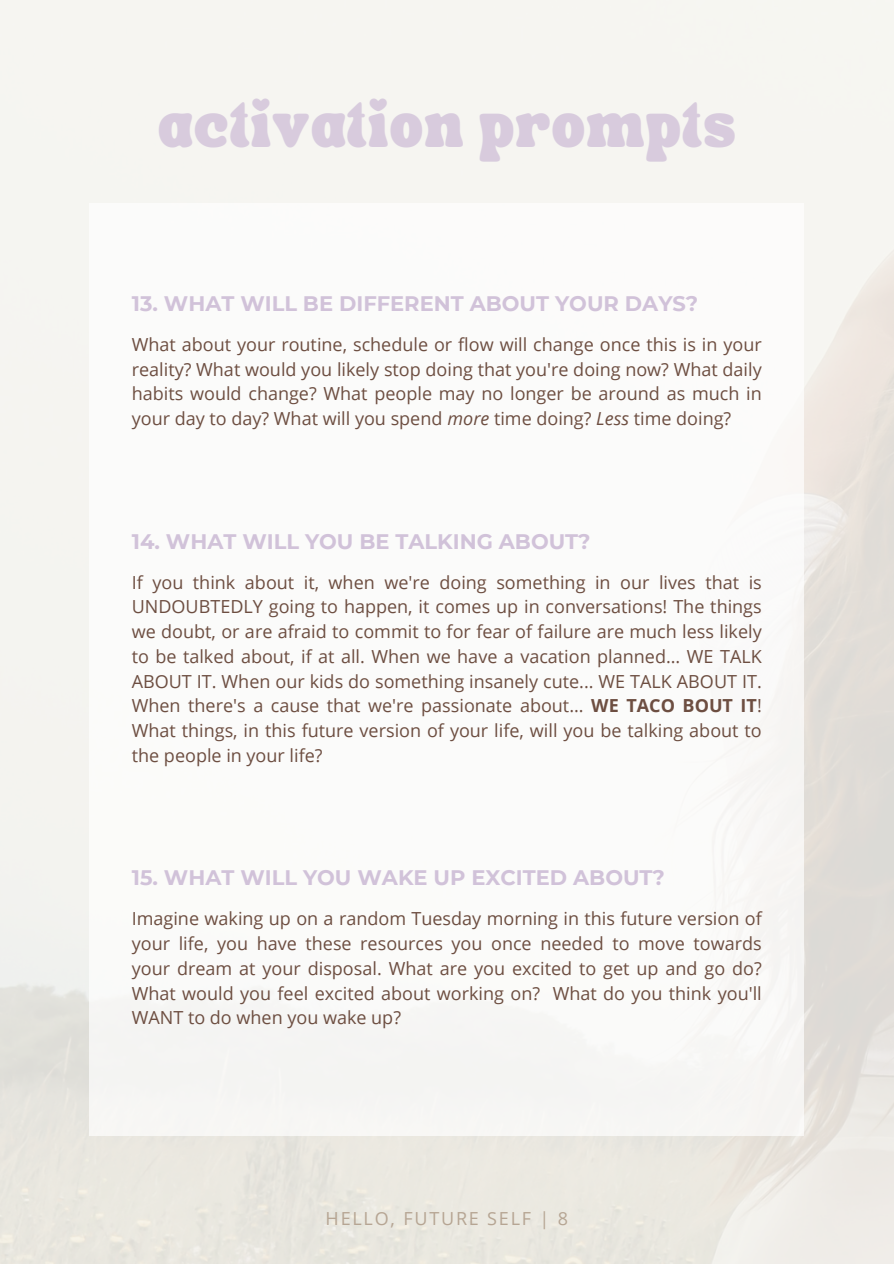
<style>
.page{position:relative;width:894px;height:1264px;background:#fff}
.page>*{position:absolute;margin:0;border:0;box-sizing:border-box;transform-origin:0 0}
.t1{font:33.3px "TANSONGBIRD";letter-spacing:.05em;color:#d1c2d9}
.t2{font:700 21px "Montserrat";color:#d1c2d9}
.t3{font:18px/24.8px "Open Sans";color:#6d4e41;text-align:justify}
.t4{font:18px "Open Sans";letter-spacing:.1em;color:#b6a593}
.s1{font-style:italic}
.s2{font-weight:700}
</style>
<div class="page">
<h1 class="t1" style="left:158px;top:116px;width:579px">ACTIVATION PROMPTS</h1>
<h2 class="t2" style="left:132px;top:291px;width:568px">13. WHAT WILL BE DIFFERENT ABOUT YOUR DAYS?</h2>
<p class="t3" style="left:132px;top:331px;width:631px">What about your routine, schedule or flow will change once this is in your reality? What would you likely stop doing that you're doing now? What daily habits would change? What people may no longer be around as much in your day to day? What will you spend <span class="s1">more</span> time doing? <span class="s1">Less</span> time doing?</p>
<h2 class="t2" style="left:132px;top:528px;width:460px">14. WHAT WILL YOU BE TALKING ABOUT?</h2>
<h1 class="t3" style="left:132px;top:569px;width:631px">If you think about it, when we're doing something in our lives that is UNDOUBTEDLY going to happen, it comes up in conversations! The things we doubt, or are afraid to commit to for fear of failure are much less likely to be talked about, if at all. When we have a vacation planned... WE TALK ABOUT IT. When our kids do something insanely cute... WE TALK ABOUT IT.<br>When there's a cause that we're passionate about... <span class="s2">WE TACO BOUT IT</span>!<br>What things, in this future version of your life, will you be talking about to the people in your life?</h1>
<h2 class="t2" style="left:132px;top:865px;width:534px">15. WHAT WILL YOU WAKE UP EXCITED ABOUT?</h2>
<p class="t3" style="left:132px;top:905px;width:631px">Imagine waking up on a random Tuesday morning in this future version of your life, you have these resources you once needed to move towards your dream at your disposal. What are you excited to get up and go do?<br>What would you feel excited about working on? What do you think you'll WANT to do when you wake up?</p>
<p class="t4" style="left:325px;top:1206px;width:244px">HELLO, FUTURE SELF | 8</p>
</div>
